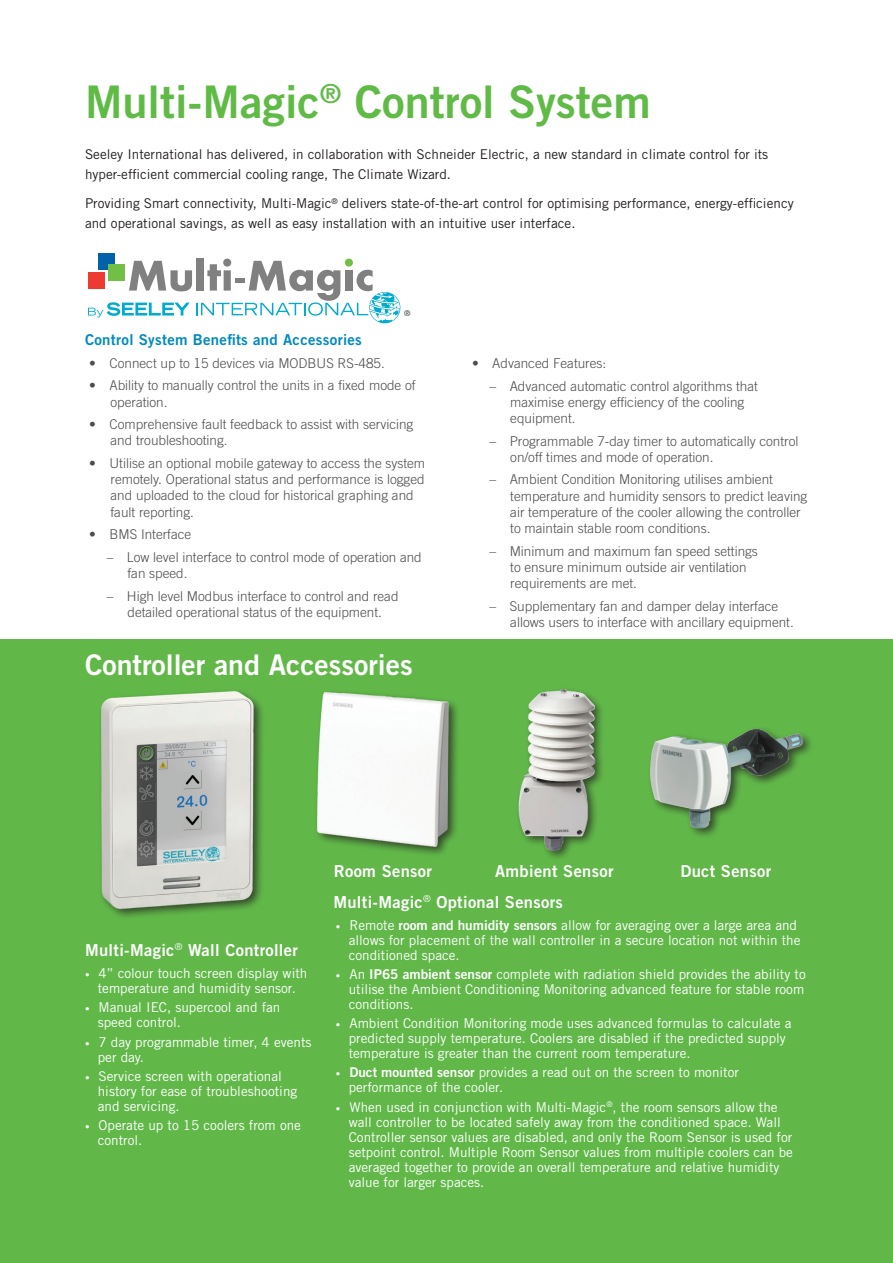
<style>
.page{position:relative;width:893px;height:1263px;background:#fff}
.page>*{position:absolute;margin:0;border:0;box-sizing:border-box;transform-origin:0 0}
.t1{font:45px "Trade Gothic LT Std Bd 2";color:#60bb46}
.t2{font:28.5px "Trade Gothic LT Std Bd 2";color:#fff}
.t3{font:16.5px "Trade Gothic LT Std Bd 2";letter-spacing:.02em;color:#fff}
.t4{font:15px "Trade Gothic LT Std Bd 2";letter-spacing:.02em;color:#008ac0}
.t5{font:13.5px/15px "Trade Gothic LT Std";color:#fff}
.t6{font:300 13.5px/16.2px "Trade Gothic LT Std";color:#4b4c4d}
.t7{font:13.5px/20.2px "Trade Gothic LT Std";color:#231f20}
.t8{font:300 7.95px "Trade Gothic LT Std";color:#231f20}
.s1{font-weight:300;font-size:9px}
.s2{font-family:"Trade Gothic LT Std Bd 2"}
</style>
<div class="page">
<div style="left:0;top:640px;width:893px;height:623px;background:#61b849"></div>
<div style="left:197px;top:258px;width:7px;height:33px;background:#7f807f"></div>
<svg style="left:88px;top:259px;width:312px;height:64px"></svg>
<div style="left:88px;top:272px;width:17px;height:17px;background:#ee3b32"></div>
<div style="left:98px;top:253px;width:17px;height:16px;background:#0161aa"></div>
<div style="left:108px;top:264px;width:17px;height:17px;background:#71bf44"></div>
<img style="left:100px;top:691px;width:163px;height:226px">
<img style="left:317px;top:691px;width:141px;height:163px">
<img style="left:650px;top:728px;width:156px;height:109px">
<div style="left:515px;top:686px;width:91px;height:176px;background:#231f20;opacity:.75"></div>
<img style="left:515px;top:687px;width:90px;height:167px">
<h1 class="t1" style="left:85px;top:74px;width:567px">Multi-Magic<sup>®</sup> Control System</h1>
<p class="t7" style="left:85px;top:144px;width:685px">Seeley International has delivered, in collaboration with Schneider Electric, a new standard in climate control for its hyper-efficient commercial cooling range, The Climate Wizard.</p>
<p class="t7" style="left:85px;top:193px;width:710px">Providing Smart connectivity, Multi-Magic<sup>®</sup> delivers state-of-the-art control for optimising performance, energy-efficiency and operational savings, as well as easy installation with an intuitive user interface.</p>
<p class="t8" style="left:404px;top:309px;width:8px">®</p>
<p class="t4" style="left:85px;top:331px;width:278px">Control System Benefits and Accessories</p>
<p class="t6" style="left:89px;top:355px;width:297px">• Connect up to 15 devices via MODBUS RS-485.</p>
<p class="t6" style="left:111px;top:377px;width:307px;text-indent:-21px">• Ability to manually control the units in a fixed mode of operation.</p>
<p class="t6" style="left:111px;top:416px;width:304px;text-indent:-21px">• Comprehensive fault feedback to assist with servicing and troubleshooting.</p>
<p class="t6" style="left:111px;top:455px;width:316px;text-indent:-21px">• Utilise an optional mobile gateway to access the system remotely. Operational status and performance is logged and uploaded to the cloud for historical graphing and fault reporting.</p>
<p class="t6" style="left:89px;top:526px;width:104px">• BMS Interface</p>
<p class="t6" style="left:128px;top:549px;width:296px;text-indent:-21px">– Low level interface to control mode of operation and fan speed.</p>
<p class="t6" style="left:107px;top:587px;width:293px;text-align:center">– High level Modbus interface to control and read detailed operational status of the equipment.</p>
<h2 class="t2" style="left:85px;top:647px;width:329px">Controller and Accessories</h2>
<p class="t6" style="left:472px;top:355px;width:136px">• Advanced Features:</p>
<p class="t6" style="left:510px;top:377px;width:249px;text-indent:-21px">– Advanced automatic control algorithms that maximise energy efficiency of the cooling equipment.</p>
<p class="t6" style="left:510px;top:432px;width:290px;text-indent:-21px">– Programmable 7-day timer to automatically control on/off times and mode of operation.</p>
<p class="t6" style="left:510px;top:471px;width:299px;text-indent:-21px">– Ambient Condition Monitoring utilises ambient temperature and humidity sensors to predict leaving air temperature of the cooler allowing the controller to maintain stable room conditions.</p>
<p class="t6" style="left:510px;top:542px;width:249px;text-indent:-21px">– Minimum and maximum fan speed settings to ensure minimum outside air ventilation requirements are met.</p>
<p class="t6" style="left:510px;top:597px;width:285px;text-indent:-21px">– Supplementary fan and damper delay interface allows users to interface with ancillary equipment.</p>
<p class="t3" style="left:334px;top:861px;width:100px">Room Sensor</p>
<p class="t3" style="left:495px;top:861px;width:120px">Ambient Sensor</p>
<p class="t3" style="left:680px;top:861px;width:92px">Duct Sensor</p>
<p class="t3" style="left:85px;top:940px;width:214px">Multi-Magic<sup>®</sup> Wall Controller</p>
<p class="t5" style="left:85px;top:965px;width:224px;text-align:center"><span class="s1">•</span> 4” colour touch screen display with temperature and humidity sensor.</p>
<p class="t5" style="left:98px;top:1000px;width:184px;text-indent:-13px"><span class="s1">•</span> Manual IEC, supercool and fan speed control.</p>
<p class="t5" style="left:98px;top:1034px;width:215px;text-indent:-13px"><span class="s1">•</span> 7 day programmable timer, 4 events per day.</p>
<p class="t5" style="left:98px;top:1068px;width:201px;text-indent:-13px"><span class="s1">•</span> Service screen with operational history for ease of troubleshooting and servicing.</p>
<p class="t5" style="left:98px;top:1117px;width:205px;text-indent:-13px"><span class="s1">•</span> Operate up to 15 coolers from one control.</p>
<p class="t3" style="left:333px;top:892px;width:231px">Multi-Magic<sup>®</sup> Optional Sensors</p>
<p class="t5" style="left:349px;top:917px;width:453px;text-indent:-13px"><span class="s1">•</span> Remote <span class="s2">room and humidity sensors</span> allow for averaging over a large area and allows for placement of the wall controller in a secure location not within the conditioned space.</p>
<p class="t5" style="left:349px;top:966px;width:459px;text-align:justify;text-indent:-13px"><span class="s1">•</span> An <span class="s2">IP65 ambient sensor</span> complete with radiation shield provides the ability to utilise the Ambient Conditioning Monitoring advanced feature for stable room conditions.</p>
<p class="t5" style="left:349px;top:1015px;width:444px;text-indent:-13px"><span class="s1">•</span> Ambient Condition Monitoring mode uses advanced formulas to calculate a predicted supply temperature. Coolers are disabled if the predicted supply temperature is greater than the current room temperature.</p>
<p class="t5" style="left:349px;top:1065px;width:392px;text-indent:-13px"><span class="s1">•</span> <span class="s2">Duct mounted sensor</span> provides a read out on the screen to monitor performance of the cooler.</p>
<p class="t5" style="left:349px;top:1099px;width:446px;text-indent:-13px"><span class="s1">•</span> When used in conjunction with Multi-Magic<sup>®</sup>, the room sensors allow the wall controller to be located safely away from the conditioned space. Wall Controller sensor values are disabled, and only the Room Sensor is used for setpoint control. Multiple Room Sensor values from multiple coolers can be averaged together to provide an overall temperature and relative humidity value for larger spaces.</p>
</div>
